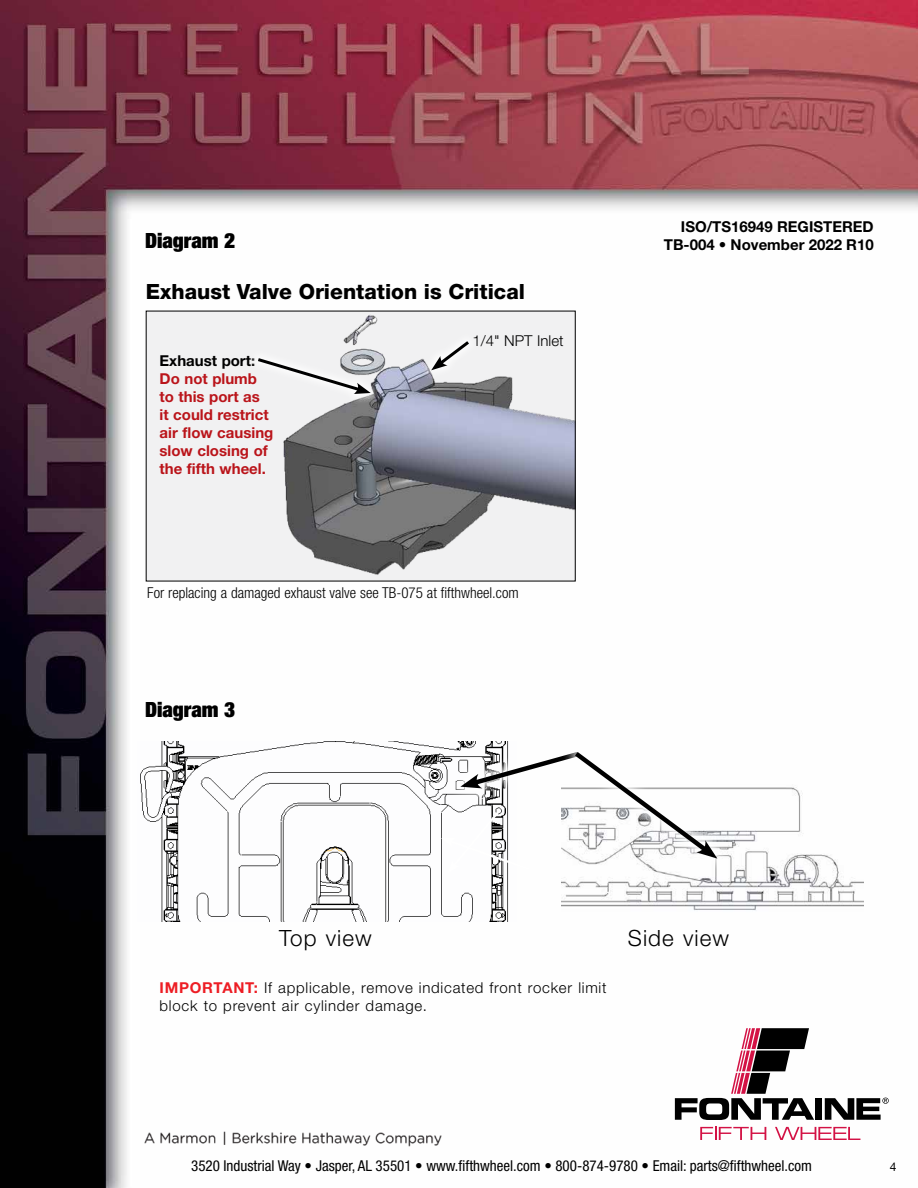
<style>
.page{position:relative;width:918px;height:1188px;background:#fff}
.page>*{position:absolute;margin:0;border:0;box-sizing:border-box;transform-origin:0 0}
.t1{font:300 22.35px "Helvetica Neue";letter-spacing:.05em;color:#000}
.t2{font:800 21px "Helvetica Neue LT Pro";color:#000}
.t3{font:900 condensed 21px "Helvetica Neue LT Pro";color:#000}
.t4{font:condensed 15px "Helvetica Neue";color:#000}
.t5{font:300 15px/18px "Helvetica Neue";letter-spacing:.05em;color:#000}
.t6{font:700 15px/18px "Helvetica Neue LT Pro";color:#ba141a}
.t7{font:300 condensed 15px "Helvetica Neue";color:#000}
.t8{font:700 15px/18px "Helvetica Neue";color:#000;text-align:right}
.t9{font:300 15px "Helvetica Neue LT Pro";color:#000}
.t10{font:700 15px "Helvetica Neue LT Pro";color:#000}
.t11{font:12px "Helvetica Neue";color:#000}
.s1{font-weight:700;color:#ed1d24}
</style>
<div class="page">
<img style="left:0;top:0;width:918px;height:1188px">
<svg style="left:700px;top:1127px;width:66px;height:13px"></svg>
<svg style="left:775px;top:1127px;width:85px;height:13px"></svg>
<svg style="left:675px;top:1028px;width:139px;height:92px"></svg>
<div style="left:816px;top:1098px;width:6px;height:22px;background:#000"></div>
<svg style="left:825px;top:1098px;width:64px;height:22px"></svg>
<img style="left:142px;top:1120px;width:301px;height:32px">
<img style="left:561px;top:739px;width:302px;height:194px">
<img style="left:138px;top:742px;width:378px;height:180px">
<img style="left:148px;top:313px;width:426px;height:266px">
<svg style="left:248px;top:349px;width:132px;height:55px;fill:#f1f1f2"></svg>
<svg style="left:255px;top:356px;width:116px;height:38px"></svg>
<svg style="left:422px;top:331px;width:57px;height:49px"></svg>
<svg style="left:431px;top:338px;width:41px;height:32px"></svg>
<svg style="left:446px;top:738px;width:115px;height:9px"></svg>
<div style="left:561px;top:738px;width:171px;height:135px;background:#fff"></div>
<svg style="left:441px;top:747px;width:276px;height:126px"></svg>
<h2 class="t3" style="left:145px;top:227px;width:91px">Diagram 2</h2>
<h2 class="t2" style="left:146px;top:279px;width:381px">Exhaust Valve Orientation is Critical</h2>
<p class="t10" style="left:160px;top:352px;width:97px">Exhaust port:</p>
<p class="t6" style="left:160px;top:369px;width:115px">Do not plumb to this port as<br>it could restrict air flow causing slow closing of the fifth wheel.</p>
<p class="t9" style="left:472px;top:331px;width:93px">1/4" NPT Inlet</p>
<p class="t7" style="left:147px;top:585px;width:373px">For replacing a damaged exhaust valve see TB-075 at fifthwheel.com</p>
<h2 class="t3" style="left:145px;top:696px;width:91px">Diagram 3</h2>
<p class="t8" style="left:664px;top:217px;width:211px">ISO/TS16949 REGISTERED<br>TB-004 • November 2022 R10</p>
<h1 class="t1" style="left:279px;top:925px;width:94px">Top view</h1>
<h1 class="t1" style="left:628px;top:925px;width:103px">Side view</h1>
<p class="t5" style="left:160px;top:979px;width:449px"><span class="s1">IMPORTANT:</span> If applicable, remove indicated front rocker limit block to prevent air cylinder damage.</p>
<p class="t4" style="left:191px;top:1157px;width:622px">3520 Industrial Way • Jasper, AL 35501 • www.fifthwheel.com • 800-874-9780 • Email: parts@fifthwheel.com</p>
<p class="t11" style="left:890px;top:1158px;width:8px">4</p>
</div>
